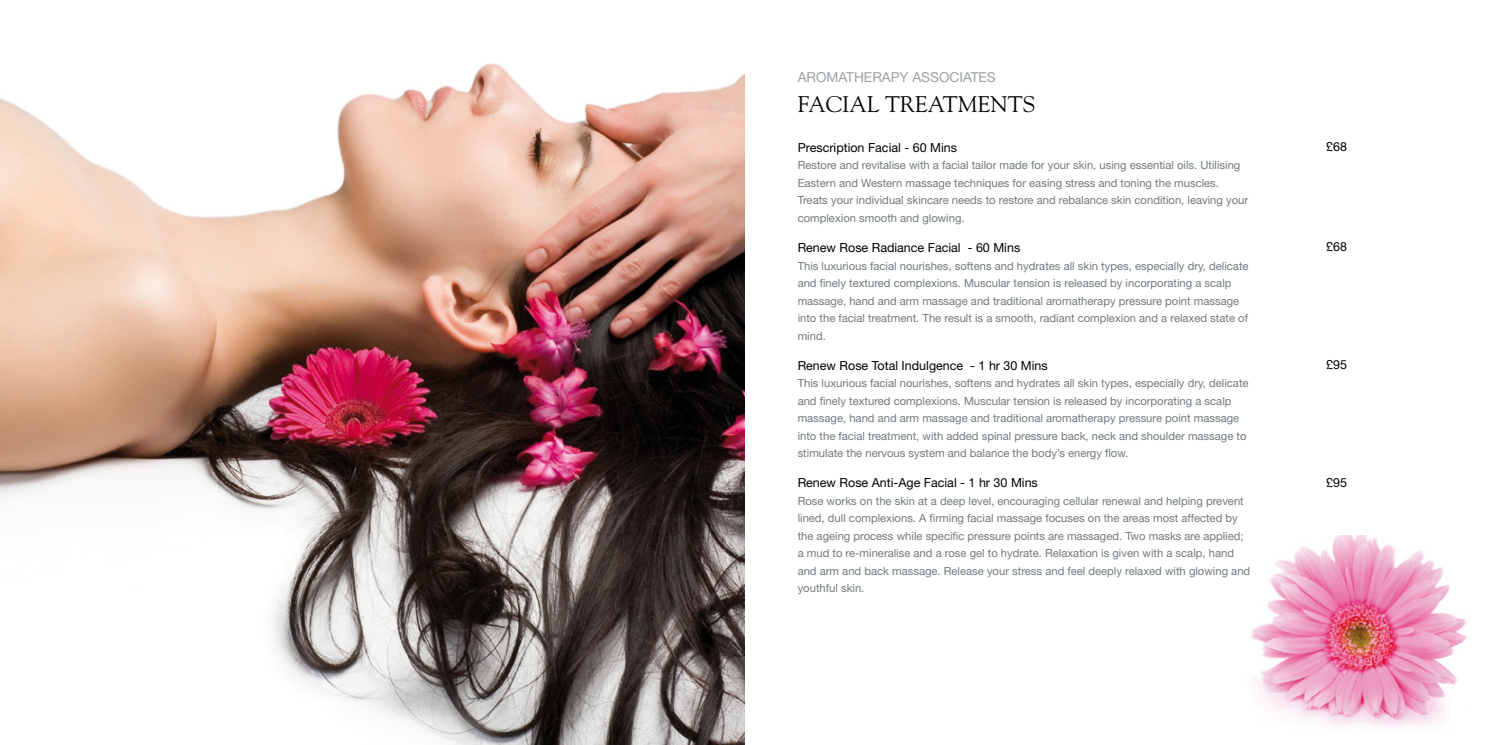
<style>
.page{position:relative;width:1489px;height:745px;background:#fff}
.page>*{position:absolute;margin:0;border:0;box-sizing:border-box;transform-origin:0 0}
.t1{font:22.5px "Goudy";color:#000}
.t2{font:13.75px "Helvetica Neue";color:#9ca1a5}
.t3{font:12.5px "Helvetica Neue";color:#000}
.t4{font:11.25px/17.5px "Helvetica Neue";color:#72797e}
</style>
<div class="page">
<img style="left:1251px;top:535px;width:216px;height:193px">
<img style="left:0;top:63px;width:744px;height:681px">
<p class="t2" style="left:797px;top:69px;width:200px">AROMATHERAPY ASSOCIATES</p>
<h1 class="t1" style="left:797px;top:90px;width:239px">FACIAL TREATMENTS</h1>
<p class="t3" style="left:797px;top:140px;width:161px">Prescription Facial - 60 Mins</p>
<p class="t4" style="left:797px;top:156px;width:452px">Restore and revitalise with a facial tailor made for your skin, using essential oils. Utilising Eastern and Western massage techniques for easing stress and toning the muscles.<br>Treats your individual skincare needs to restore and rebalance skin condition, leaving your complexion smooth and glowing.</p>
<p class="t3" style="left:797px;top:240px;width:224px">Renew Rose Radiance Facial - 60 Mins</p>
<p class="t4" style="left:797px;top:256px;width:452px">This luxurious facial nourishes, softens and hydrates all skin types, especially dry, delicate and finely textured complexions. Muscular tension is released by incorporating a scalp massage, hand and arm massage and traditional aromatherapy pressure point massage into the facial treatment. The result is a smooth, radiant complexion and a relaxed state of mind.</p>
<p class="t3" style="left:797px;top:357px;width:252px">Renew Rose Total Indulgence - 1 hr 30 Mins</p>
<p class="t4" style="left:797px;top:374px;width:452px">This luxurious facial nourishes, softens and hydrates all skin types, especially dry, delicate and finely textured complexions. Muscular tension is released by incorporating a scalp massage, hand and arm massage and traditional aromatherapy pressure point massage into the facial treatment, with added spinal pressure back, neck and shoulder massage to stimulate the nervous system and balance the body’s energy flow.</p>
<p class="t3" style="left:797px;top:475px;width:242px">Renew Rose Anti-Age Facial - 1 hr 30 Mins</p>
<p class="t4" style="left:797px;top:491px;width:454px">Rose works on the skin at a deep level, encouraging cellular renewal and helping prevent lined, dull complexions. A firming facial massage focuses on the areas most affected by the ageing process while specific pressure points are massaged. Two masks are applied; a mud to re-mineralise and a rose gel to hydrate. Relaxation is given with a scalp, hand and arm and back massage. Release your stress and feel deeply relaxed with glowing and youthful skin.</p>
<p class="t3" style="left:1326px;top:139px;width:22px">£68</p>
<p class="t3" style="left:1326px;top:239px;width:22px">£68</p>
<p class="t3" style="left:1326px;top:357px;width:22px">£95</p>
<p class="t3" style="left:1326px;top:474px;width:22px">£95</p>
</div>
